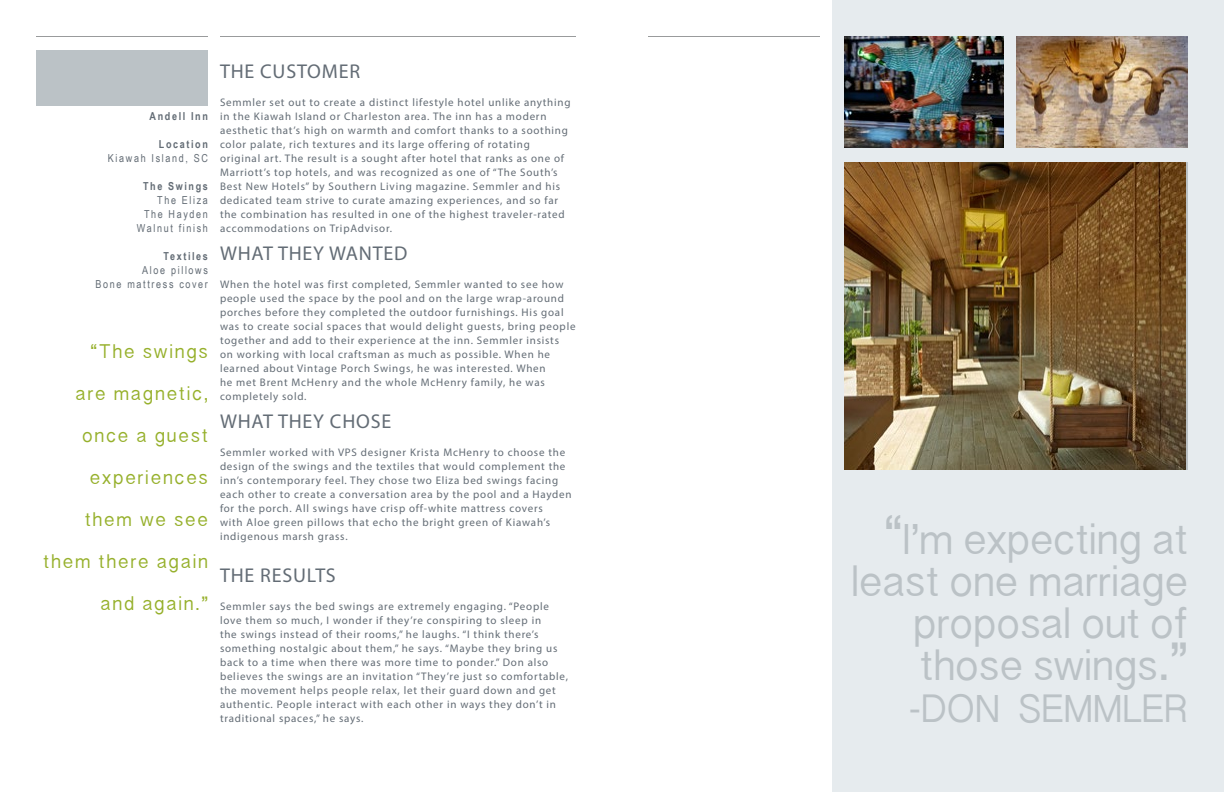
<style>
.page{position:relative;width:1224px;height:792px;background:#fff}
.page>*{position:absolute;margin:0;border:0;box-sizing:border-box;transform-origin:0 0}
.t1{font:40px/42px "Sinhala Sangam MN";color:#bbc2c6;text-align:right}
.t2{font:36px "Sinhala Sangam MN";color:#bbc2c6}
.t3{font:20px "Myriad Pro";letter-spacing:.04em;color:#636c75}
.t4{font:18px "Sinhala Sangam MN";letter-spacing:.1em;color:#96b02b}
.t5{font:11px/14px "Myriad Pro";letter-spacing:.07em;color:#636c75}
.t6{font:11px/14px "Arial Narrow";letter-spacing:.15em;color:#636c75;text-align:right}
.t7{font:700 11px "Arial Narrow";letter-spacing:.15em;color:#636c75}
.s1{font-size:50px}
</style>
<div class="page">
<hr style="left:36px;top:36px;width:172px;height:1px;background:#999b9c">
<hr style="left:648px;top:36px;width:172px;height:1px;background:#999b9c">
<hr style="left:220px;top:36px;width:356px;height:1px;background:#999b9c">
<div style="left:832px;top:0;width:392px;height:792px;background:#e6ebee"></div>
<img style="left:844px;top:36px;width:160px;height:112px">
<img style="left:844px;top:162px;width:342px;height:308px">
<div style="left:36px;top:50px;width:172px;height:56px;background:#bbc2c6"></div>
<img style="left:1016px;top:36px;width:172px;height:112px">
<p class="t7" style="left:150px;top:108px;width:60px">Andell Inn</p>
<p class="t7" style="left:159px;top:136px;width:51px">Location</p>
<p class="t6" style="left:108px;top:151px;width:102px">Kiawah Island, SC</p>
<p class="t7" style="left:143px;top:178px;width:66px">The Swings</p>
<p class="t6" style="left:137px;top:193px;width:73px">The Eliza<br>The Hayden<br>Walnut finish</p>
<p class="t7" style="left:164px;top:248px;width:46px">Textiles</p>
<p class="t6" style="left:96px;top:263px;width:114px">Aloe pillows<br>Bone mattress cover</p>
<h3 class="t4" style="left:90px;top:338px;width:119px">“The swings</h3>
<h3 class="t4" style="left:76px;top:380px;width:134px">are magnetic,</h3>
<h3 class="t4" style="left:82px;top:422px;width:127px">once a guest</h3>
<h3 class="t4" style="left:90px;top:464px;width:120px">experiences</h3>
<h3 class="t4" style="left:85px;top:506px;width:125px">them we see</h3>
<h3 class="t4" style="left:43px;top:548px;width:166px">them there again</h3>
<h3 class="t4" style="left:101px;top:590px;width:109px">and again.”</h3>
<h3 class="t3" style="left:220px;top:59px;width:142px">THE CUSTOMER</h3>
<p class="t5" style="left:220px;top:95px;width:352px">Semmler set out to create a distinct lifestyle hotel unlike anything in the Kiawah Island or Charleston area. The inn has a modern aesthetic that’s high on warmth and comfort thanks to a soothing color palate, rich textures and its large offering of rotating original art. The result is a sought after hotel that ranks as one of Marriott’s top hotels, and was recognized as one of “The South’s Best New Hotels” by Southern Living magazine. Semmler and his dedicated team strive to curate amazing experiences, and so far the combination has resulted in one of the highest traveler-rated accommodations on TripAdvisor.</p>
<h3 class="t3" style="left:220px;top:241px;width:189px">WHAT THEY WANTED</h3>
<p class="t5" style="left:220px;top:277px;width:357px">When the hotel was first completed, Semmler wanted to see how people used the space by the pool and on the large wrap-around porches before they completed the outdoor furnishings. His goal was to create social spaces that would delight guests, bring people together and add to their experience at the inn. Semmler insists<br>on working with local craftsman as much as possible. When he learned about Vintage Porch Swings, he was interested. When<br>he met Brent McHenry and the whole McHenry family, he was completely sold.</p>
<h3 class="t3" style="left:220px;top:409px;width:173px">WHAT THEY CHOSE</h3>
<p class="t5" style="left:220px;top:445px;width:353px">Semmler worked with VPS designer Krista McHenry to choose the design of the swings and the textiles that would complement the inn’s contemporary feel. They chose two Eliza bed swings facing each other to create a conversation area by the pool and a Hayden for the porch. All swings have crisp off-white mattress covers<br>with Aloe green pillows that echo the bright green of Kiawah’s indigenous marsh grass.</p>
<h3 class="t3" style="left:220px;top:563px;width:117px">THE RESULTS</h3>
<p class="t5" style="left:220px;top:599px;width:349px">Semmler says the bed swings are extremely engaging. “People love them so much, I wonder if they’re conspiring to sleep in<br>the swings instead of their rooms,” he laughs. “I think there’s something nostalgic about them,” he says. “Maybe they bring us back to a time when there was more time to ponder.” Don also believes the swings are an invitation “They’re just so comfortable, the movement helps people relax, let their guard down and get authentic. People interact with each other in ways they don’t in traditional spaces,” he says.</p>
<h1 class="t1" style="left:851px;top:517px;width:338px"><span class="s1">“</span>I’m expecting at least one marriage proposal out of those swings<span class="s1">.”</span></h1>
<h2 class="t2" style="left:908px;top:681px;width:281px">-DON SEMMLER</h2>
</div>
